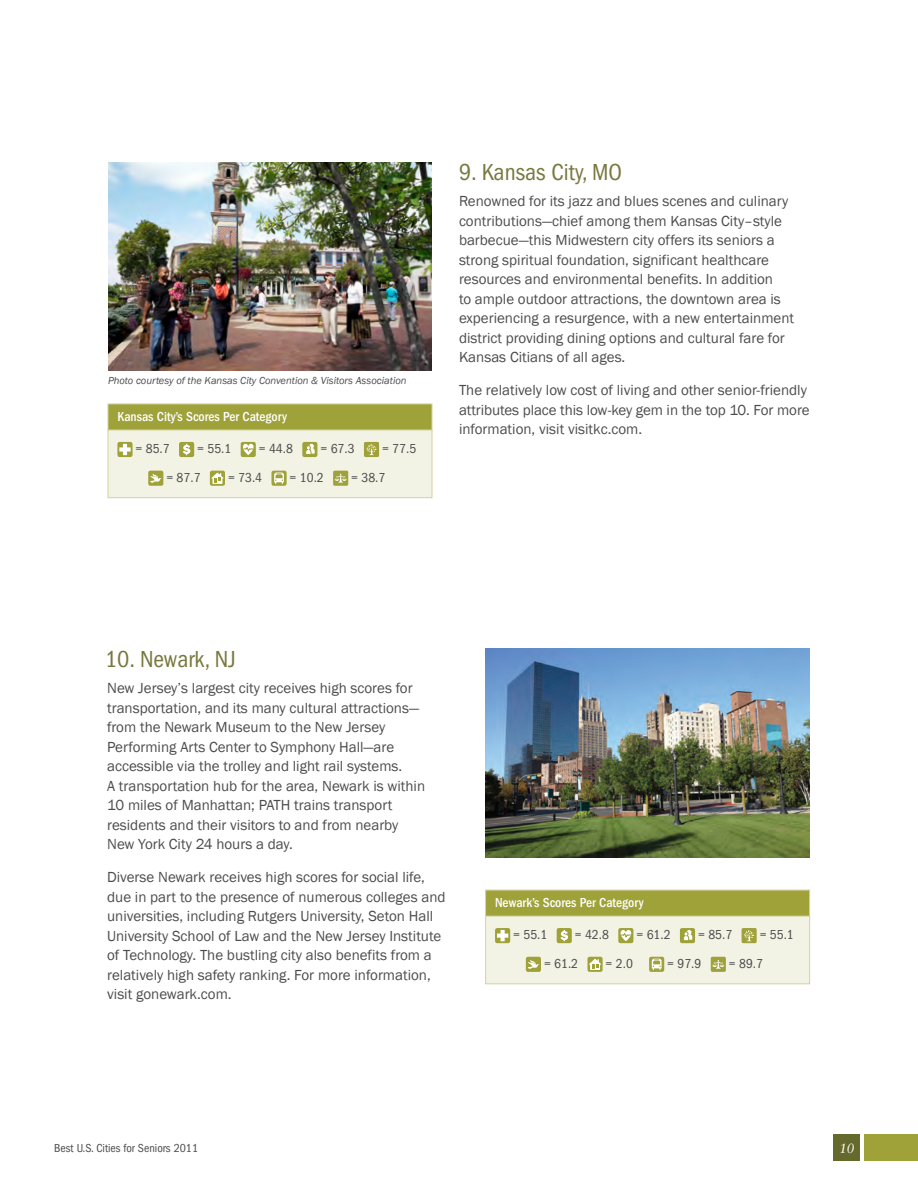
<style>
.page{position:relative;width:918px;height:1188px;background:#fff}
.page>*{position:absolute;margin:0;border:0;box-sizing:border-box;transform-origin:0 0}
.t1{font:condensed 24px "Franklin Gothic";color:#78783f}
.t2{font:15px/19.5px "Franklin Gothic";color:#4b4c4d}
.t3{font:condensed 13.5px "Franklin Gothic";color:#4b4c4d}
.t4{font:500 condensed 13.5px "Franklin Gothic";color:#fff}
.t5{font:italic 13.5px "Sabon";color:#fff}
.t6{font:condensed 12px "Franklin Gothic";color:#4b4c4d}
.t7{font:italic 10.5px "Franklin Gothic";color:#4b4c4d}
</style>
<div class="page">
<div style="left:864px;top:1134px;width:54px;height:27px;background:#9fa139"></div>
<div style="left:833px;top:1134px;width:27px;height:27px;background:#66692c"></div>
<div style="left:108px;top:404px;width:324px;height:27px;background:#9fa139;border:1px solid #d4d3a0"></div>
<div style="left:108px;top:430px;width:324px;height:68px;background:#f2f3e4;border:1px solid #d4d3a0"></div>
<img style="left:108px;top:162px;width:324px;height:209px">
<div style="left:179px;top:442px;width:15px;height:15px;background:#9fa139;border-radius:2px"></div>
<svg style="left:183px;top:444px;width:7px;height:11px"></svg>
<div style="left:241px;top:442px;width:15px;height:15px;background:#9fa139;border-radius:2px"></div>
<svg style="left:243px;top:444px;width:11px;height:11px"></svg>
<svg style="left:117px;top:442px;width:16px;height:15px"></svg>
<svg style="left:119px;top:444px;width:12px;height:11px"></svg>
<div style="left:302px;top:442px;width:15px;height:15px;background:#9fa139;border-radius:2px"></div>
<svg style="left:305px;top:444px;width:10px;height:10px"></svg>
<div style="left:148px;top:471px;width:15px;height:15px;background:#9fa139;border-radius:2px"></div>
<svg style="left:150px;top:473px;width:11px;height:10px"></svg>
<div style="left:272px;top:471px;width:15px;height:15px;background:#9fa139;border-radius:2px"></div>
<svg style="left:274px;top:473px;width:10px;height:11px"></svg>
<div style="left:210px;top:471px;width:15px;height:15px;background:#9fa139;border-radius:2px"></div>
<svg style="left:211px;top:473px;width:13px;height:11px"></svg>
<img style="left:485px;top:649px;width:324px;height:209px">
<div style="left:485px;top:890px;width:325px;height:27px;background:#9fa139;border:1px solid #d4d3a0"></div>
<div style="left:485px;top:916px;width:325px;height:68px;background:#f2f3e4;border:1px solid #d4d3a0"></div>
<div style="left:557px;top:928px;width:15px;height:15px;background:#9fa139;border-radius:2px"></div>
<svg style="left:560px;top:930px;width:8px;height:11px"></svg>
<div style="left:618px;top:928px;width:15px;height:15px;background:#9fa139;border-radius:2px"></div>
<svg style="left:620px;top:930px;width:12px;height:11px"></svg>
<svg style="left:495px;top:928px;width:15px;height:15px"></svg>
<svg style="left:497px;top:930px;width:11px;height:11px"></svg>
<div style="left:680px;top:928px;width:15px;height:15px;background:#9fa139;border-radius:2px"></div>
<svg style="left:683px;top:930px;width:9px;height:11px"></svg>
<div style="left:526px;top:957px;width:15px;height:15px;background:#9fa139;border-radius:2px"></div>
<svg style="left:528px;top:960px;width:11px;height:9px"></svg>
<svg style="left:649px;top:957px;width:15px;height:15px"></svg>
<svg style="left:652px;top:959px;width:10px;height:11px"></svg>
<div style="left:588px;top:957px;width:15px;height:15px;background:#9fa139;border-radius:2px"></div>
<svg style="left:589px;top:959px;width:12px;height:11px"></svg>
<div style="left:364px;top:442px;width:15px;height:15px;background:#9fa139;border-radius:2px"></div>
<svg style="left:366px;top:444px;width:11px;height:11px"></svg>
<div style="left:742px;top:928px;width:15px;height:15px;background:#9fa139;border-radius:2px"></div>
<svg style="left:744px;top:930px;width:10px;height:11px"></svg>
<div style="left:333px;top:471px;width:15px;height:15px;background:#9fa139;border-radius:2px"></div>
<svg style="left:335px;top:474px;width:12px;height:9px"></svg>
<div style="left:711px;top:957px;width:15px;height:15px;background:#9fa139;border-radius:2px"></div>
<svg style="left:712px;top:960px;width:12px;height:9px"></svg>
<p class="t7" style="left:108px;top:374px;width:300px">Photo courtesy of the Kansas City Convention &amp; Visitors Association</p>
<p class="t4" style="left:117px;top:409px;width:171px">Kansas City’s Scores Per Category</p>
<p class="t3" style="left:136px;top:441px;width:36px">= 85.7</p>
<p class="t3" style="left:197px;top:441px;width:36px">= 55.1</p>
<p class="t3" style="left:259px;top:441px;width:36px">= 44.8</p>
<p class="t3" style="left:320px;top:441px;width:36px">= 67.3</p>
<p class="t3" style="left:382px;top:441px;width:36px">= 77.5</p>
<p class="t3" style="left:166px;top:470px;width:36px">= 87.7</p>
<p class="t3" style="left:228px;top:470px;width:36px">= 73.4</p>
<p class="t3" style="left:290px;top:470px;width:36px">= 10.2</p>
<p class="t3" style="left:351px;top:470px;width:36px">= 38.7</p>
<p class="t1" style="left:459px;top:159px;width:165px">9. Kansas City, MO</p>
<p class="t2" style="left:459px;top:192px;width:337px">Renowned for its jazz and blues scenes and culinary contributions—chief among them Kansas City–style barbecue—this Midwestern city offers its seniors a strong spiritual foundation, significant healthcare resources and environmental benefits. In addition<br>to ample outdoor attractions, the downtown area is experiencing a resurgence, with a new entertainment district providing dining options and cultural fare for Kansas Citians of all ages.</p>
<p class="t2" style="left:459px;top:381px;width:352px">The relatively low cost of living and other senior-friendly attributes place this low-key gem in the top 10. For more information, visit visitkc.com.</p>
<p class="t1" style="left:105px;top:645px;width:132px">10. Newark, NJ</p>
<p class="t2" style="left:107px;top:679px;width:320px">New Jersey’s largest city receives high scores for transportation, and its many cultural attractions— from the Newark Museum to the New Jersey Performing Arts Center to Symphony Hall—are accessible via the trolley and light rail systems.<br>A transportation hub for the area, Newark is within 10 miles of Manhattan; PATH trains transport residents and their visitors to and from nearby New York City 24 hours a day.</p>
<p class="t2" style="left:107px;top:868px;width:340px">Diverse Newark receives high scores for social life, due in part to the presence of numerous colleges and universities, including Rutgers University, Seton Hall University School of Law and the New Jersey Institute of Technology. The bustling city also benefits from a relatively high safety ranking. For more information, visit gonewark.com.</p>
<p class="t4" style="left:495px;top:895px;width:150px">Newark’s Scores Per Category</p>
<p class="t3" style="left:513px;top:927px;width:36px">= 55.1</p>
<p class="t3" style="left:575px;top:927px;width:36px">= 42.8</p>
<p class="t3" style="left:636px;top:927px;width:36px">= 61.2</p>
<p class="t3" style="left:698px;top:927px;width:36px">= 85.7</p>
<p class="t3" style="left:760px;top:927px;width:36px">= 55.1</p>
<p class="t3" style="left:544px;top:956px;width:36px">= 61.2</p>
<p class="t3" style="left:606px;top:956px;width:29px">= 2.0</p>
<p class="t3" style="left:667px;top:956px;width:36px">= 97.9</p>
<p class="t3" style="left:729px;top:956px;width:36px">= 89.7</p>
<p class="t6" style="left:54px;top:1141px;width:145px">Best U.S. Cities for Seniors 2011</p>
<p class="t5" style="left:839px;top:1140px;width:17px">10</p>
</div>
